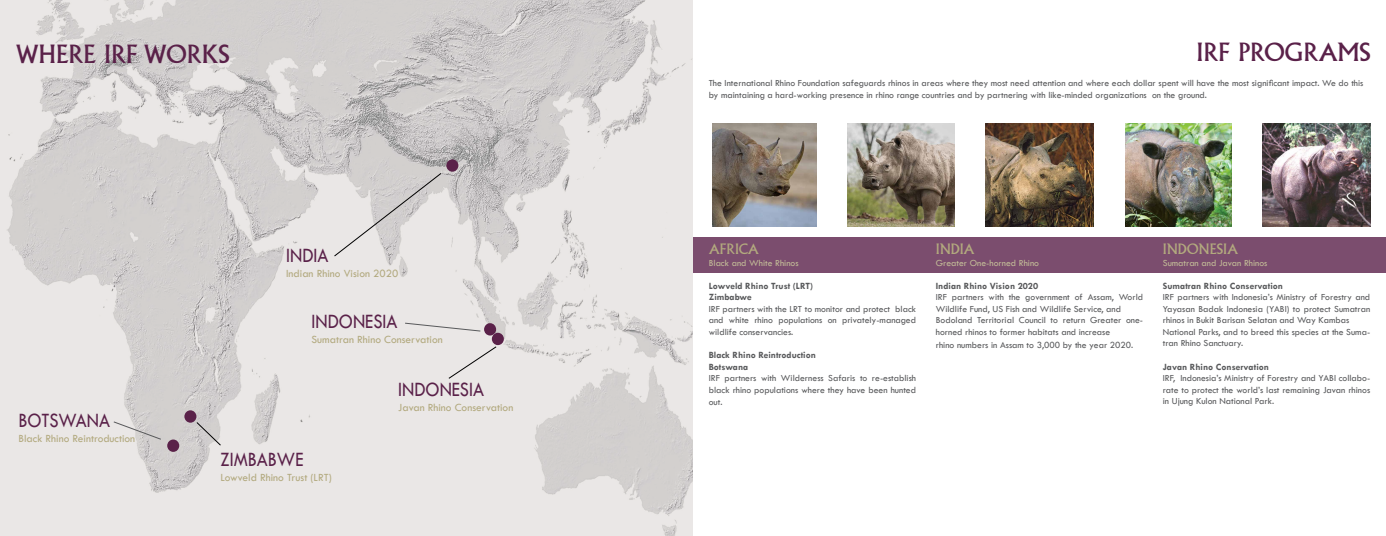
<style>
.page{position:relative;width:1386px;height:536px;background:#fff}
.page>*{position:absolute;margin:0;border:0;box-sizing:border-box;transform-origin:0 0}
.t1{font:24.5px "Albertus";color:#5a2149}
.t2{font:21.09px "Tw Cen";color:#5a2149;scale:.87 1}
.t3{font:14px "Albertus";color:#b2a97e}
.t4{font:11.38px "Tw Cen";color:#b2a97e}
.t5{font:9.62px/11.5px "Tw Cen";color:#58595b}
.t6{font:700 9.62px/11.5px "Tw Cen";color:#58595b}
.t7{font:9.62px "Tw Cen";color:#c2bb97}
</style>
<div class="page">
<div style="left:693px;top:237px;width:693px;height:36px;background:#7b4d6e"></div>
<img style="left:712px;top:123px;width:104px;height:104px">
<img style="left:847px;top:123px;width:108px;height:104px">
<img style="left:986px;top:123px;width:107px;height:103px">
<img style="left:1126px;top:123px;width:106px;height:104px">
<img style="left:1263px;top:123px;width:107px;height:104px">
<img style="left:0;top:0;width:693px;height:536px">
<div style="left:184px;top:410px;width:12px;height:12px;background:#5a2149;border-radius:50%"></div>
<div style="left:167px;top:439px;width:12px;height:12px;background:#5a2149;border-radius:50%"></div>
<div style="left:446px;top:159px;width:12px;height:13px;background:#5a2149;border-radius:50%"></div>
<div style="left:484px;top:323px;width:12px;height:12px;background:#5a2149;border-radius:50%"></div>
<div style="left:492px;top:332px;width:12px;height:13px;background:#5a2149;border-radius:50%"></div>
<svg style="left:113px;top:420px;width:49px;height:20px"></svg>
<svg style="left:196px;top:421px;width:26px;height:25px"></svg>
<svg style="left:333px;top:172px;width:109px;height:85px;background:#dbd8d7"></svg>
<div style="left:448px;top:345px;width:49px;height:34px;background:#eae7e6"></div>
<svg style="left:404px;top:322px;width:77px;height:10px"></svg>
<h1 class="t1" style="left:16px;top:40px;width:215px">WHERE IRF WORKS</h1>
<h2 class="t2" style="left:18px;top:407px;width:107px">BOTSWANA</h2>
<p class="t4" style="left:18px;top:431px;width:118px">Black Rhino Reintroduction</p>
<h2 class="t2" style="left:286px;top:243px;width:50px">INDIA</h2>
<p class="t4" style="left:286px;top:266px;width:114px">Indian Rhino Vision 2020</p>
<h2 class="t2" style="left:312px;top:308px;width:101px">INDONESIA</h2>
<p class="t4" style="left:312px;top:332px;width:133px">Sumatran Rhino Conservation</p>
<h2 class="t2" style="left:398px;top:377px;width:101px">INDONESIA</h2>
<p class="t4" style="left:398px;top:400px;width:117px">Javan Rhino Conservation</p>
<h2 class="t2" style="left:220px;top:446px;width:97px">ZIMBABWE</h2>
<p class="t4" style="left:220px;top:470px;width:113px">Lowveld Rhino Trust (LRT)</p>
<h1 class="t1" style="left:1197px;top:38px;width:175px">IRF PROGRAMS</h1>
<p class="t5" style="left:709px;top:77px;width:656px">The International Rhino Foundation safeguards rhinos in areas where they most need attention and where each dollar spent will have the most significant impact. We do this by maintaining a hard-working presence in rhino range countries and by partnering with like-minded organizations on the ground.</p>
<h3 class="t3" style="left:709px;top:241px;width:52px">AFRICA</h3>
<p class="t7" style="left:709px;top:256px;width:91px">Black and White Rhinos</p>
<p class="t6" style="left:709px;top:279px;width:106px">Lowveld Rhino Trust (LRT)<br>Zimbabwe</p>
<p class="t5" style="left:709px;top:303px;width:209px;text-align:justify">IRF partners with the LRT to monitor and protect black and white rhino populations on privately-managed wildlife conservancies.</p>
<p class="t6" style="left:709px;top:349px;width:109px">Black Rhino Reintroduction<br>Botswana</p>
<p class="t5" style="left:709px;top:372px;width:209px">IRF partners with Wilderness Safaris to re-establish black rhino populations where they have been hunted</p>
<p class="t5" style="left:709px;top:396px;width:15px">out.</p>
<h3 class="t3" style="left:936px;top:241px;width:40px">INDIA</h3>
<p class="t7" style="left:936px;top:256px;width:105px">Greater One-horned Rhino</p>
<p class="t6" style="left:936px;top:279px;width:104px">Indian Rhino Vision 2020</p>
<p class="t5" style="left:936px;top:291px;width:209px">IRF partners with the government of Assam, World Wildlife Fund, US Fish and Wildlife Service, and Bodoland Territorial Council to return Greater one&shy;horned rhinos to former habitats and increase</p>
<p class="t5" style="left:936px;top:338px;width:199px">rhino numbers in Assam to 3,000 by the year 2020.</p>
<h3 class="t3" style="left:1163px;top:241px;width:77px">INDONESIA</h3>
<p class="t7" style="left:1163px;top:256px;width:106px">Sumatran and Javan Rhinos</p>
<p class="t6" style="left:1163px;top:279px;width:122px">Sumatran Rhino Conservation</p>
<p class="t5" style="left:1163px;top:291px;width:209px">IRF partners with Indonesia’s Ministry of Forestry and Yayasan Badak Indonesia (YABI) to protect Sumatran rhinos in Bukit Barisan Selatan and Way Kambas National Parks, and to breed this species at the Suma&shy;tran Rhino Sanctuary.</p>
<p class="t6" style="left:1163px;top:360px;width:108px">Javan Rhino Conservation</p>
<p class="t5" style="left:1163px;top:372px;width:209px;text-align:justify">IRF, Indonesia’s Ministry of Forestry and YABI collabo&shy;rate to protect the world’s last remaining Javan rhinos in Ujung Kulon National Park.</p>
</div>
